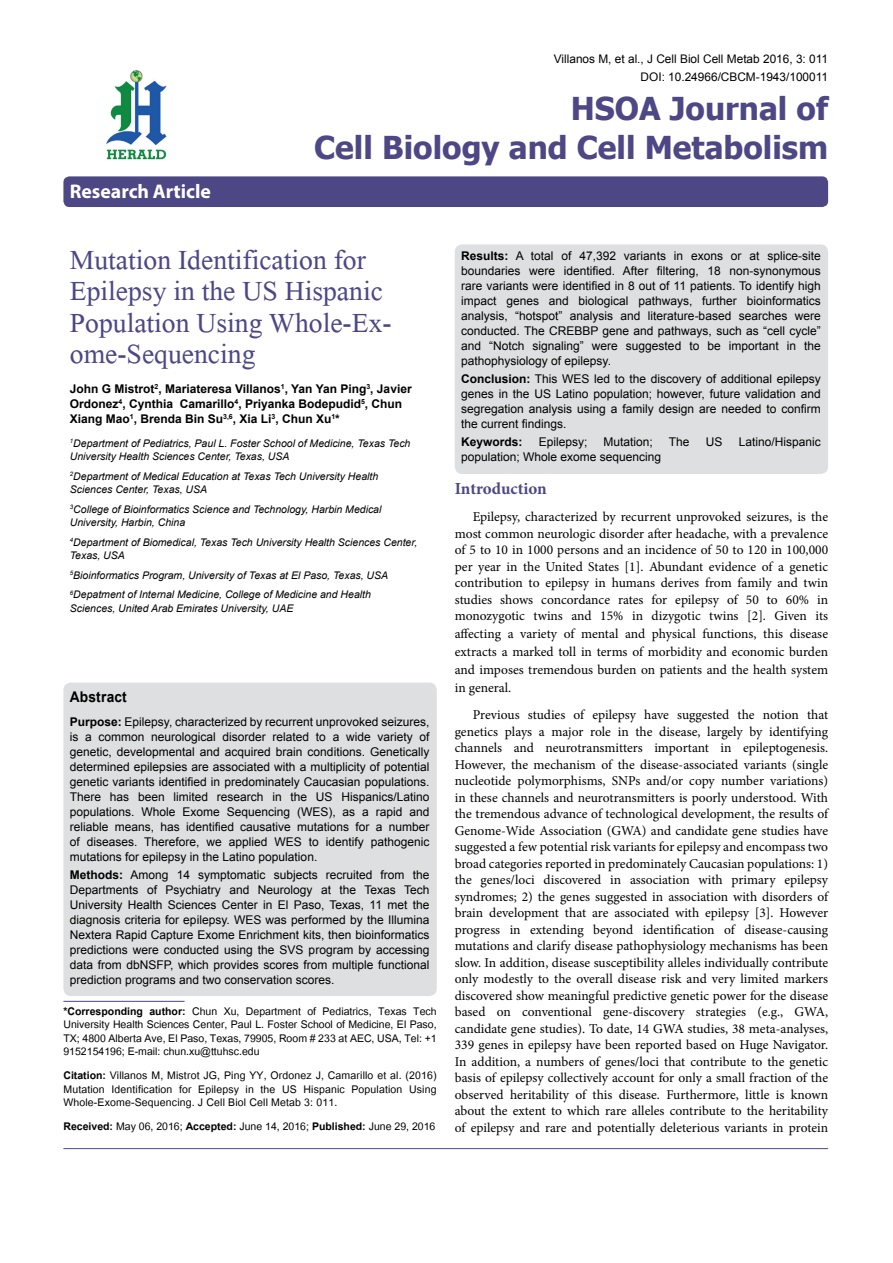
<style>
.page{position:relative;width:893px;height:1263px;background:#fff}
.page>*{position:absolute;margin:0;border:0;box-sizing:border-box;transform-origin:0 0}
.t1{font:41.25px/31.5px "Microsoft Himalaya";color:#4d4785}
.t2{font:700 31.5px/39px "Tahoma";color:#4d4785;text-align:right}
.t3{font:700 19.8px "Myriad Hebrew";color:#fff}
.t4{font:700 16.95px "Minion Pro";letter-spacing:-.005em;color:#4d4785}
.t5{font:700 14.85px "Arial";letter-spacing:.015em;color:#000;scale:.93 1}
.t6{font:14.7px/13.5px "Utsaah";color:#000;text-align:justify}
.t7{font:13.5px/16.5px "Minion Pro";color:#000;text-align:justify}
.t8{font:12px/15px "Arial";color:#000;text-align:justify}
.t9{font:700 12px/15px "Arial";color:#000}
.t10{font:11.85px/18px "Arial";color:#000;text-align:right}
.t11{font:italic 10.5px/13.5px "Arial";color:#000}
.s1{font-weight:700}
</style>
<div class="page">
<div style="left:63px;top:176px;width:765px;height:31px;background:#4d4785;border-radius:6px"></div>
<div style="left:63px;top:683px;width:374px;height:313px;background:#dedfe0;border-radius:8px"></div>
<div style="left:455px;top:244px;width:373px;height:230px;background:#dedfe0;border-radius:8px"></div>
<hr style="left:63px;top:1001px;width:122px;height:1px;background:#4d4785">
<img style="left:106px;top:70px;width:61px;height:90px">
<hr style="left:63px;top:1148px;width:765px;height:1px;background:#4d4785">
<h3 class="t3" style="left:70px;top:180px;width:143px">Research Article</h3>
<p class="t10" style="left:554px;top:50px;width:276px">Villanos M, et al., J Cell Biol Cell Metab 2016, 3: 011<br>DOI: 10.24966/CBCM-1943/100011</p>
<h2 class="t2" style="left:314px;top:87px;width:515px">HSOA Journal of<br>Cell Biology and Cell Metabolism</h2>
<h1 class="t1" style="left:70px;top:239px;width:323px">Mutation Identification for<br>Epilepsy in the US Hispanic<br>Population Using Whole-Ex&shy;ome-Sequencing</h1>
<p class="t9" style="left:70px;top:381px;width:343px">John G Mistrot<sup>2</sup>, Mariateresa Villanos<sup>1</sup>, Yan Yan Ping<sup>3</sup>, Javier<br>Ordonez<sup>4</sup>, Cynthia Camarillo<sup>4</sup>, Priyanka Bodepudid<sup>5</sup>, Chun<br>Xiang Mao<sup>1</sup>, Brenda Bin Su<sup>3,6</sup>, Xia Li<sup>3</sup>, Chun Xu<sup>1</sup>*</p>
<p class="t11" style="left:70px;top:436px;width:342px"><sup>1</sup>Department of Pediatrics, Paul L. Foster School of Medicine, Texas Tech<br>University Health Sciences Center, Texas, USA</p>
<p class="t11" style="left:70px;top:469px;width:310px"><sup>2</sup>Department of Medical Education at Texas Tech University Health<br>Sciences Center, Texas, USA</p>
<p class="t11" style="left:70px;top:502px;width:313px"><sup>3</sup>College of Bioinformatics Science and Technology, Harbin Medical<br>University, Harbin, China</p>
<p class="t11" style="left:70px;top:535px;width:349px"><sup>4</sup>Department of Biomedical, Texas Tech University Health Sciences Center,<br>Texas, USA</p>
<p class="t11" style="left:70px;top:565px;width:320px;line-height:19.5px"><sup>5</sup>Bioinformatics Program, University of Texas at El Paso, Texas, USA<br><sup>6</sup>Depatment of Internal Medicine, College of Medicine and Health</p>
<p class="t11" style="left:70px;top:601px;width:225px">Sciences, United Arab Emirates University, UAE</p>
<p class="t5" style="left:70px;top:687px;width:63px">Abstract</p>
<p class="t8" style="left:70px;top:714px;width:361px"><span class="s1">Purpose:</span> Epilepsy, characterized by recurrent unprovoked seizures, is a common neurological disorder related to a wide variety of genetic, developmental and acquired brain conditions. Genetically determined epilepsies are associated with a multiplicity of potential genetic variants identified in predominately Caucasian populations.<br>There has been limited research in the US Hispanics/Latino populations. Whole Exome Sequencing (WES), as a rapid and reliable means, has identified causative mutations for a number of diseases. Therefore, we applied WES to identify pathogenic mutations for epilepsy in the Latino population.</p>
<p class="t8" style="left:70px;top:867px;width:361px"><span class="s1">Methods:</span> Among 14 symptomatic subjects recruited from the Departments of Psychiatry and Neurology at the Texas Tech University Health Sciences Center in El Paso, Texas, 11 met the diagnosis criteria for epilepsy. WES was performed by the Illumina Nextera Rapid Capture Exome Enrichment kits, then bioinformatics predictions were conducted using the SVS program by accessing data from dbNSFP, which provides scores from multiple functional prediction programs and two conservation scores.</p>
<p class="t6" style="left:63px;top:1005px;width:375px"><span class="s1">*Corresponding author:</span> Chun Xu, Department of Pediatrics, Texas Tech University Health Sciences Center, Paul L. Foster School of Medicine, El Paso, TX; 4800 Alberta Ave, El Paso, Texas, 79905, Room # 233 at AEC, USA, Tel: +1<br>9152154196; E-mail: chun.xu@ttuhsc.edu</p>
<p class="t6" style="left:63px;top:1070px;width:375px"><span class="s1">Citation:</span> Villanos M, Mistrot JG, Ping YY, Ordonez J, Camarillo et al. (2016)<br>Mutation Identification for Epilepsy in the US Hispanic Population Using Whole-Exome-Sequencing. J Cell Biol Cell Metab 3: 011.</p>
<p class="t6" style="left:63px;top:1121px;width:373px"><span class="s1">Received:</span> May 06, 2016; <span class="s1">Accepted:</span> June 14, 2016; <span class="s1">Published:</span> June 29, 2016</p>
<p class="t8" style="left:461px;top:248px;width:361px"><span class="s1">Results:</span> A total of 47,392 variants in exons or at splice-site boundaries were identified. After filtering, 18 non-synonymous rare variants were identified in 8 out of 11 patients. To identify high impact genes and biological pathways, further bioinformatics analysis, “hotspot” analysis and literature-based searches were conducted. The CREBBP gene and pathways, such as “cell cycle” and “Notch signaling” were suggested to be important in the pathophysiology of epilepsy.</p>
<p class="t8" style="left:461px;top:371px;width:361px"><span class="s1">Conclusion:</span> This WES led to the discovery of additional epilepsy genes in the US Latino population; however, future validation and segregation analysis using a family design are needed to confirm the current findings.</p>
<p class="t9" style="left:461px;top:435px;width:63px">Keywords:</p>
<p class="t8" style="left:539px;top:434px;width:50px">Epilepsy;</p>
<p class="t8" style="left:604px;top:434px;width:51px">Mutation;</p>
<p class="t8" style="left:669px;top:434px;width:22px">The</p>
<p class="t8" style="left:706px;top:434px;width:18px">US</p>
<p class="t8" style="left:739px;top:434px;width:84px">Latino/Hispanic</p>
<p class="t8" style="left:461px;top:449px;width:202px">population; Whole exome sequencing</p>
<p class="t4" style="left:455px;top:477px;width:94px">Introduction</p>
<p class="t7" style="left:455px;top:509px;width:375px;text-indent:18px">Epilepsy, characterized by recurrent unprovoked seizures, is the most common neurologic disorder after headache, with a prevalence of 5 to 10 in 1000 persons and an incidence of 50 to 120 in 100,000 per year in the United States [1]. Abundant evidence of a genetic contribution to epilepsy in humans derives from family and twin studies shows concordance rates for epilepsy of 50 to 60% in monozygotic twins and 15% in dizygotic twins [2]. Given its</p>
<p class="t7" style="left:455px;top:625px;width:375px;line-height:18px">affecting a variety of mental and physical functions, this disease extracts a marked toll in terms of morbidity and economic burden and imposes tremendous burden on patients and the health system in general.</p>
<p class="t7" style="left:455px;top:707px;width:375px;text-indent:18px">Previous studies of epilepsy have suggested the notion that genetics plays a major role in the disease, largely by identifying channels and neurotransmitters important in epileptogenesis.<br>However, the mechanism of the disease-associated variants (single nucleotide polymorphisms, SNPs and/or copy number variations) in these channels and neurotransmitters is poorly understood. With the tremendous advance of technological development, the results of Genome-Wide Association (GWA) and candidate gene studies have suggested a few potential risk variants for epilepsy and encompass two broad categories reported in predominately Caucasian populations: 1) the genes/loci discovered in association with primary epilepsy syndromes; 2) the genes suggested in association with disorders of brain development that are associated with epilepsy [3]. However progress in extending beyond identification of disease-causing mutations and clarify disease pathophysiology mechanisms has been slow. In addition, disease susceptibility alleles individually contribute only modestly to the overall disease risk and very limited markers discovered show meaningful predictive genetic power for the disease based on conventional gene-discovery strategies (e.g., GWA, candidate gene studies). To date, 14 GWA studies, 38 meta-analyses, 339 genes in epilepsy have been reported based on Huge Navigator.<br>In addition, a numbers of genes/loci that contribute to the genetic basis of epilepsy collectively account for only a small fraction of the observed heritability of this disease. Furthermore, little is known about the extent to which rare alleles contribute to the heritability of epilepsy and rare and potentially deleterious variants in protein</p>
</div>
